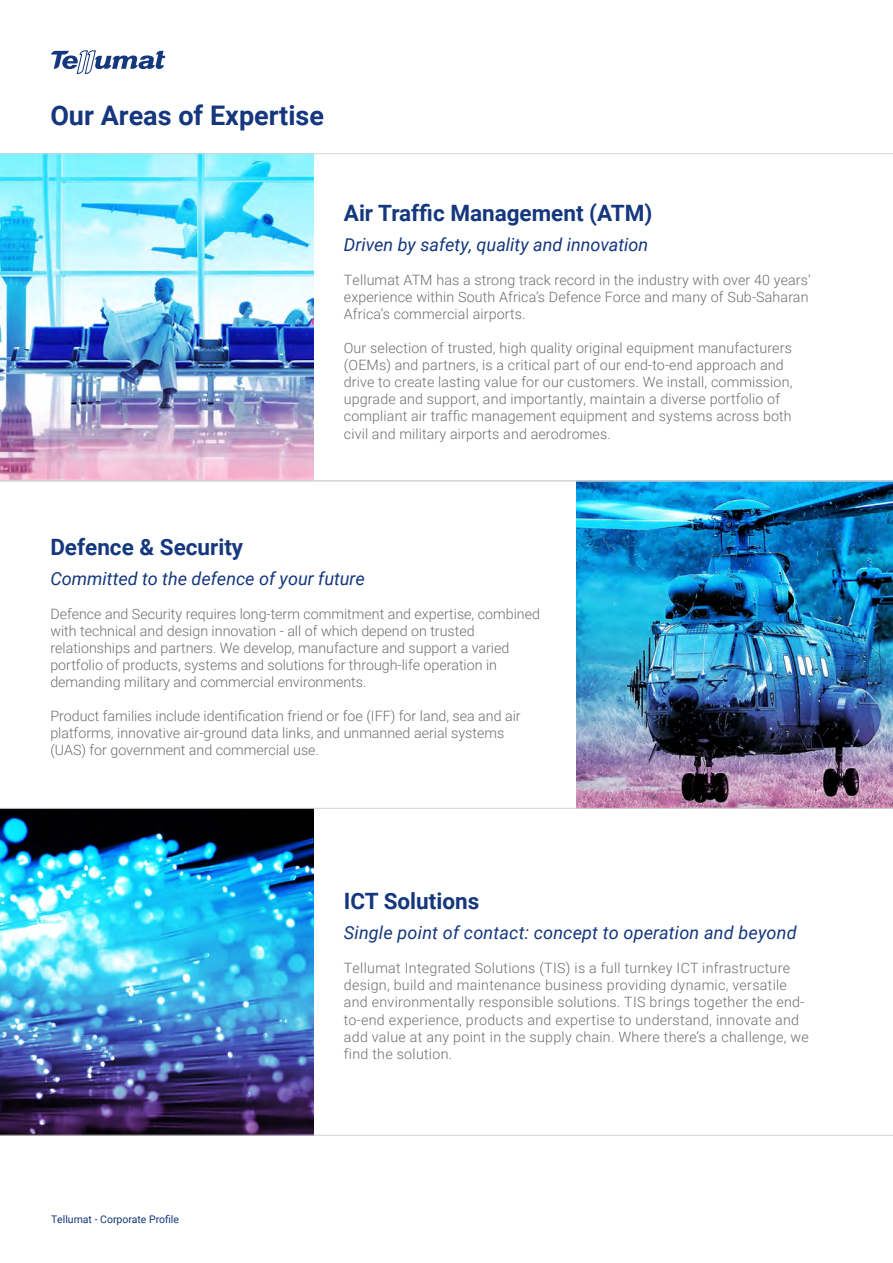
<style>
.page{position:relative;width:893px;height:1263px;background:#fff}
.page>*{position:absolute;margin:0;border:0;box-sizing:border-box;transform-origin:0 0}
.t1{font:700 27px "Roboto";color:#14377d}
.t2{font:700 22.5px "Roboto";color:#14377d}
.t3{font:italic 18px "Roboto";color:#14377d}
.t4{font:300 14.25px/17.1px "Roboto";letter-spacing:.01em;color:#6d6e71}
.t5{font:10.5px "Roboto";color:#14377d}
</style>
<div class="page">
<img style="left:0;top:809px;width:314px;height:326px">
<img style="left:0;top:154px;width:314px;height:326px">
<img style="left:577px;top:482px;width:316px;height:326px">
<hr style="left:0;top:481px;width:893px;height:1px;background:#d1d3d4">
<hr style="left:0;top:808px;width:893px;height:1px;background:#d1d3d4">
<hr style="left:0;top:1135px;width:893px;height:1px;background:#d1d3d4">
<hr style="left:0;top:480px;width:893px;height:1px;background:#d1d3d4">
<hr style="left:0;top:153px;width:893px;height:1px;background:#d1d3d4">
<svg style="left:51px;top:50px;width:114px;height:24px"></svg>
<h1 class="t1" style="left:50px;top:96px;width:275px">Our Areas of Expertise</h1>
<h2 class="t2" style="left:344px;top:197px;width:310px">Air Traffic Management (ATM)</h2>
<p class="t3" style="left:344px;top:232px;width:306px">Driven by safety, quality and innovation</p>
<p class="t4" style="left:344px;top:271px;width:468px">Tellumat ATM has a strong track record in the industry with over 40 years’ experience within South Africa’s Defence Force and many of Sub-Saharan<br>Africa’s commercial airports.</p>
<p class="t4" style="left:344px;top:339px;width:450px">Our selection of trusted, high quality original equipment manufacturers (OEMs) and partners, is a critical part of our end-to-end approach and drive to create lasting value for our customers. We install, commission, upgrade and support, and importantly, maintain a diverse portfolio of compliant air traffic management equipment and systems across both civil and military airports and aerodromes.</p>
<h2 class="t2" style="left:50px;top:531px;width:194px">Defence &amp; Security</h2>
<p class="t3" style="left:50px;top:566px;width:316px">Committed to the defence of your future</p>
<p class="t4" style="left:50px;top:605px;width:491px">Defence and Security requires long-term commitment and expertise, combined with technical and design innovation - all of which depend on trusted relationships and partners. We develop, manufacture and support a varied portfolio of products, systems and solutions for through-life operation in demanding military and commercial environments.</p>
<p class="t4" style="left:50px;top:707px;width:472px">Product families include identification friend or foe (IFF) for land, sea and air platforms, innovative air-ground data links, and unmanned aerial systems (UAS) for government and commercial use.</p>
<p class="t5" style="left:51px;top:1212px;width:130px">Tellumat - Corporate Profile</p>
<h2 class="t2" style="left:344px;top:885px;width:137px">ICT Solutions</h2>
<p class="t3" style="left:344px;top:920px;width:454px">Single point of contact: concept to operation and beyond</p>
<p class="t4" style="left:344px;top:959px;width:467px">Tellumat Integrated Solutions (TIS) is a full turnkey ICT infrastructure design, build and maintenance business providing dynamic, versatile and environmentally responsible solutions. TIS brings together the end&shy;to-end experience, products and expertise to understand, innovate and add value at any point in the supply chain. Where there’s a challenge, we find the solution.</p>
</div>
